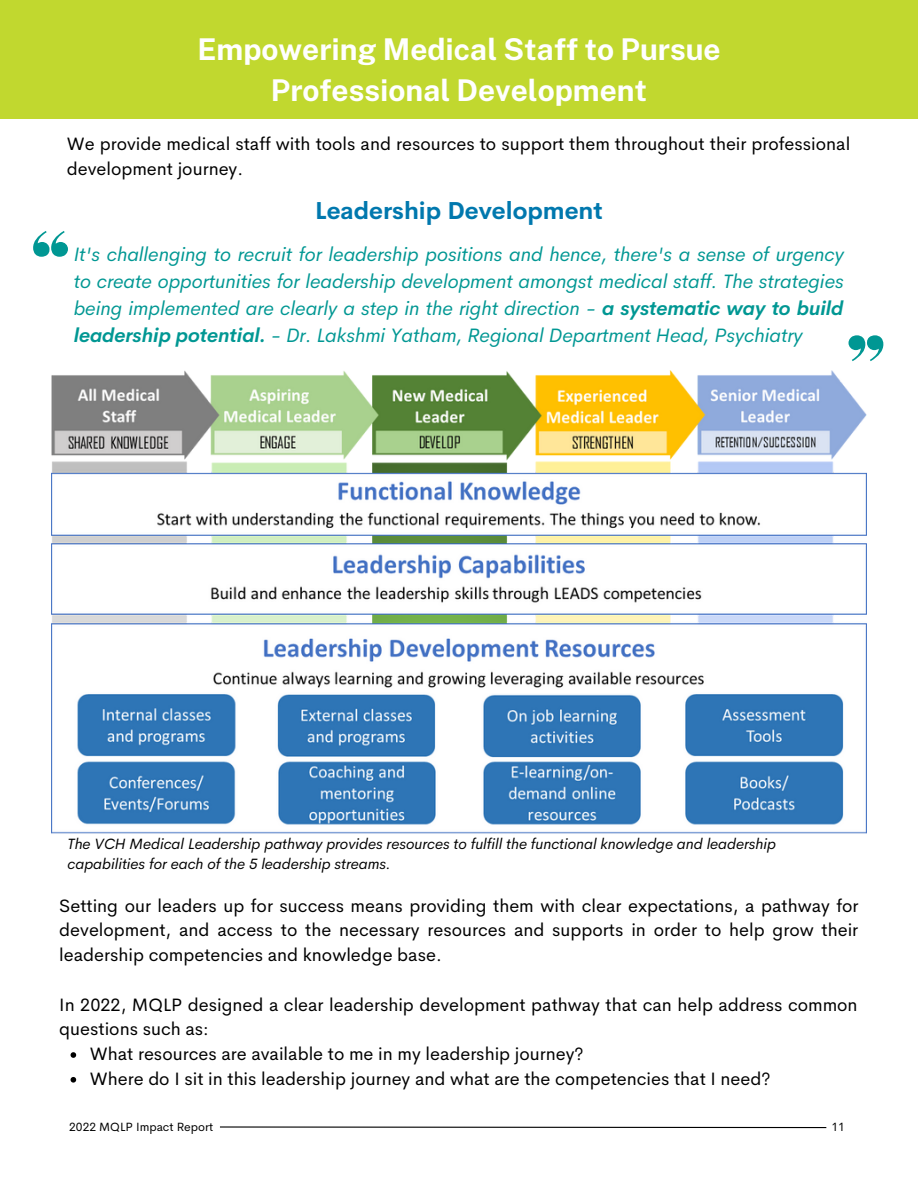
<style>
.page{position:relative;width:918px;height:1188px;background:#fff}
.page>*{position:absolute;margin:0;border:0;box-sizing:border-box;transform-origin:0 0}
.t1{font:700 30px/41.7px "Public Sans";color:#fff;text-align:center}
.t2{font:700 24px "Cerebri Sans";color:#0078ae}
.t3{font:italic 19.5px/27px "Cerebri Sans";color:#009793;text-align:justify}
.t4{font:18px/24.8px "Cerebri Sans";color:#000}
.t5{font:italic 15px/20.2px "Cerebri Sans";color:#000}
.t6{font:12px "Cerebri Sans";color:#000}
.s1{font-weight:700}
</style>
<div class="page">
<div style="left:0;top:0;width:918px;height:118px;background:#c1d82f"></div>
<svg style="left:220px;top:1126px;width:607px;height:3px"></svg>
<svg style="left:33px;top:231px;width:35px;height:26px"></svg>
<svg style="left:849px;top:335px;width:34px;height:26px"></svg>
<img style="left:51px;top:370px;width:816px;height:464px">
<svg style="left:71px;top:1052px;width:5px;height:6px"></svg>
<svg style="left:71px;top:1077px;width:5px;height:6px"></svg>
<p class="t1" style="left:198px;top:28px;width:524px">Empowering Medical Staff to Pursue<br>Professional Development</p>
<p class="t4" style="left:67px;top:131px;width:785px">We provide medical staff with tools and resources to support them throughout their professional development journey.</p>
<p class="t2" style="left:315px;top:195px;width:289px">Leadership Development</p>
<p class="t3" style="left:74px;top:241px;width:772px">It's challenging to recruit for leadership positions and hence, there's a sense of urgency to create opportunities for leadership development amongst medical staff. The strategies being implemented are clearly a step in the right direction - <span class="s1">a systematic way to build leadership potential.</span> - Dr. Lakshmi Yatham, Regional Department Head, Psychiatry</p>
<p class="t5" style="left:68px;top:834px;width:710px">The VCH Medical Leadership pathway provides resources to fulfill the functional knowledge and leadership capabilities for each of the 5 leadership streams.</p>
<p class="t4" style="left:59px;top:893px;width:801px;text-align:justify">Setting our leaders up for success means providing them with clear expectations, a pathway for development, and access to the necessary resources and supports in order to help grow their leadership competencies and knowledge base.</p>
<p class="t4" style="left:59px;top:992px;width:800px">In 2022, MQLP designed a clear leadership development pathway that can help address common questions such as:</p>
<p class="t4" style="left:90px;top:1041px;width:495px">What resources are available to me in my leadership journey?</p>
<p class="t4" style="left:90px;top:1066px;width:682px">Where do I sit in this leadership journey and what are the competencies that I need?</p>
<p class="t6" style="left:69px;top:1119px;width:146px">2022 MQLP Impact Report</p>
<p class="t6" style="left:831px;top:1119px;width:15px">11</p>
</div>
